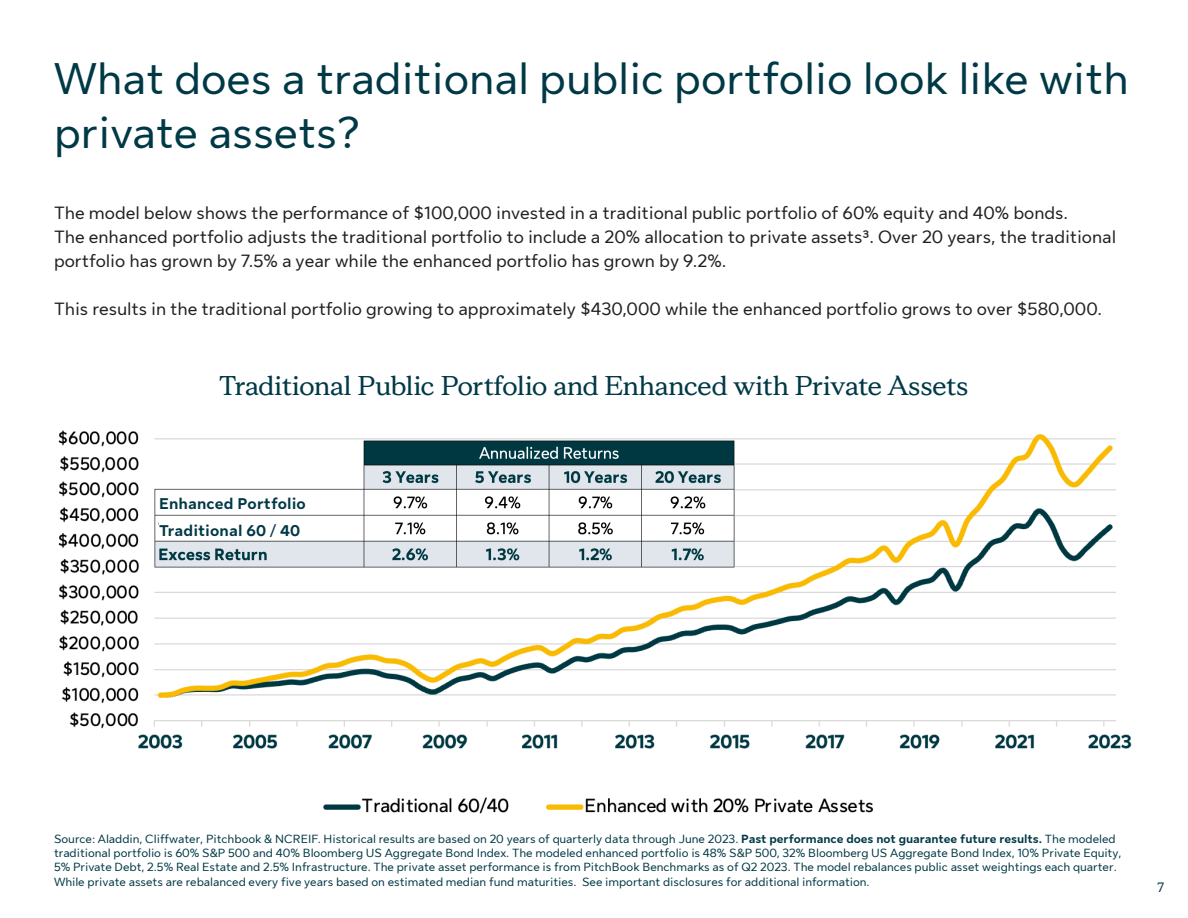
<style>
.page{position:relative;width:1188px;height:918px;background:#fff}
.page>*{position:absolute;margin:0;border:0;box-sizing:border-box;transform-origin:0 0}
.Page_headings{font:45px/54px "Sun Life New Text";color:#003946}
.t1{font:700 27px "Sun Life New Display";color:#003946}
.Paragraph{font:18px/24px "Sun Life New Text";color:#231f20}
.t2{font:700 15.75px "Sun Life New Text";letter-spacing:.01em;color:#003946}
.t3{font:700 13.5px "Sun Life New Display";color:#003946}
.Source{font:12px/14.4px "Sun Life New Text";color:#003946}
.s1{font-weight:700}
</style>
<div class="page">
<img style="left:58px;top:430px;width:1074px;height:384px">
<img style="left:154px;top:440px;width:581px;height:128px">
<div style="left:159px;top:495px;width:190px;height:16px;background:#fff"></div>
<div style="left:159px;top:522px;width:190px;height:16px;background:#fff"></div>
<p class="Page_headings" style="left:54px;top:49px;width:1076px">What does a traditional public portfolio look like with private assets?</p>
<p class="Paragraph" style="left:54px;top:200px;width:1064px">The model below shows the performance of $100,000 invested in a traditional public portfolio of 60% equity and 40% bonds.<br>The enhanced portfolio adjusts the traditional portfolio to include a 20% allocation to private assets³. Over 20 years, the traditional portfolio has grown by 7.5% a year while the enhanced portfolio has grown by 9.2%.</p>
<p class="Paragraph" style="left:54px;top:296px;width:1050px">This results in the traditional portfolio growing to approximately $430,000 while the enhanced portfolio grows to over $580,000.</p>
<p class="t1" style="left:219px;top:367px;width:751px">Traditional Public Portfolio and Enhanced with Private Assets</p>
<p class="t2" style="left:159px;top:492px;width:148px">Enhanced Portfolio</p>
<p class="t2" style="left:159px;top:520px;width:143px">Traditional 60 / 40</p>
<p class="Source" style="left:54px;top:830px;width:1069px">Source: Aladdin, Cliffwater, Pitchbook &amp; NCREIF. Historical results are based on 20 years of quarterly data through June 2023. <span class="s1">Past performance does not guarantee future results.</span> The modeled traditional portfolio is 60% S&amp;P 500 and 40% Bloomberg US Aggregate Bond Index. The modeled enhanced portfolio is 48% S&amp;P 500, 32% Bloomberg US Aggregate Bond Index, 10% Private Equity, 5% Private Debt, 2.5% Real Estate and 2.5% Infrastructure. The private asset performance is from PitchBook Benchmarks as of Q2 2023. The model rebalances public asset weightings each quarter.<br>While private assets are rebalanced every five years based on estimated median fund maturities. See important disclosures for additional information.</p>
<p class="t3" style="left:1157px;top:879px;width:8px">7</p>
</div>
